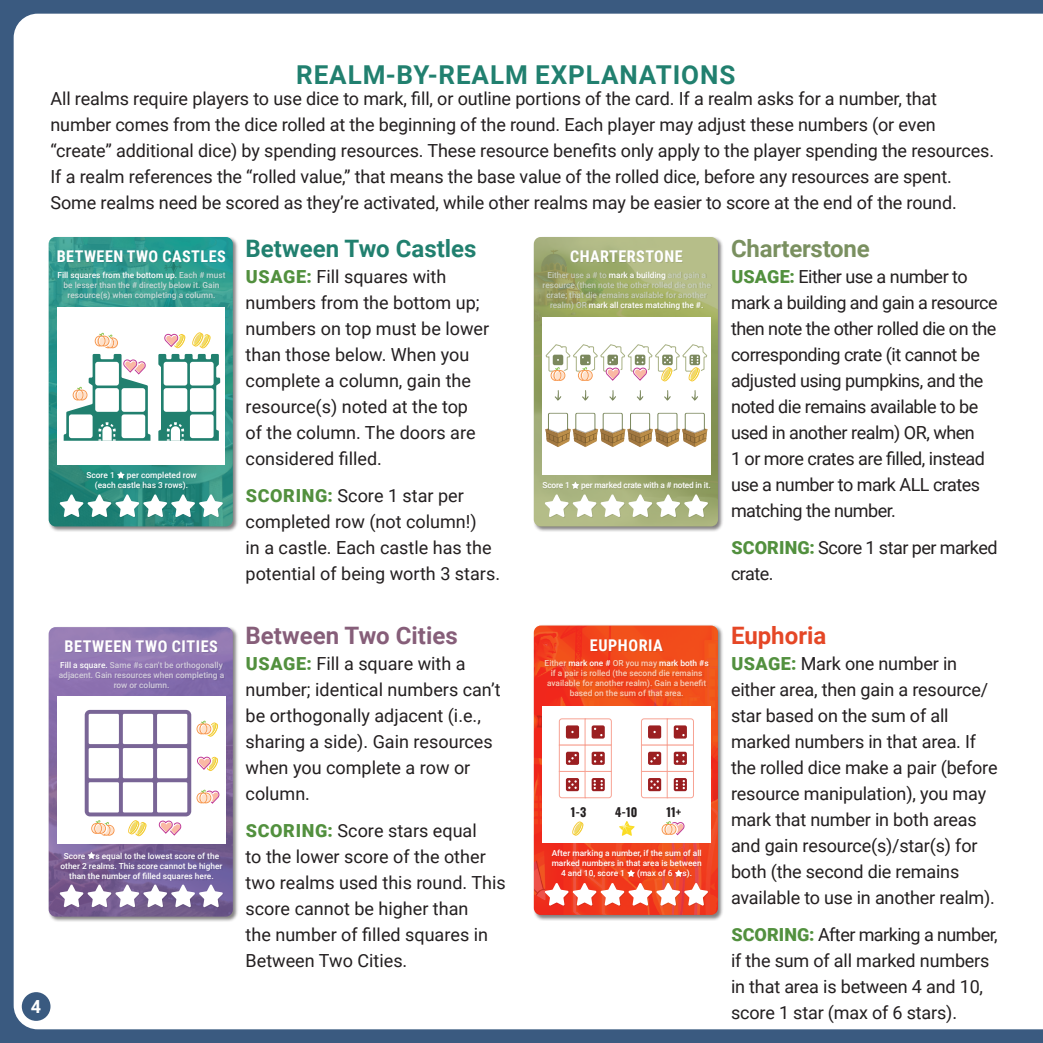
<style>
.page{position:relative;width:1043px;height:1043px;background:#fff}
.page>*{position:absolute;margin:0;border:0;box-sizing:border-box;transform-origin:0 0}
.t1{font:700 26px "Roboto";letter-spacing:.035em;color:#21806f}
.t2{font:700 24px "Roboto";color:#21806f}
.t3{font:700 24px "Roboto";color:#865e79}
.t4{font:700 24px "Roboto";letter-spacing:-.01em;color:#7a9060}
.t5{font:700 24px "Roboto";color:#e54726}
.Body{font:18px/26px "Roboto";letter-spacing:-.01em;color:#231f20}
.Body-2{font:18px/26px "Roboto";letter-spacing:-.03em;color:#231f20}
.t6{font:700 18px "Roboto";color:#fff}
.t7{font:700 16.2px "Roboto Condensed";letter-spacing:.035em;color:#fff}
.t8{font:700 12px "Oswald";color:#231f20}
.t9{font:500 8.4px/10px "Roboto";color:#fff}
.t10{font:500 8.4px/10px "Roboto";letter-spacing:-.005em;color:#c7cebb;text-align:center}
.t11{font:500 8.4px/10px "Roboto";color:#f9cdb7;text-align:center}
.t12{font:500 8.4px/10px "Roboto";color:#c7dbd8;text-align:center}
.t13{font:500 8.4px/10px "Roboto";color:#d3cddd;text-align:center}
.t14{font:500 8.4px "Roboto";letter-spacing:-.02em;color:#fff}
.s1{color:#fff}
.s2{font-weight:900;color:#52903e}
</style>
<div class="page">
<div style="left:0;top:0;width:1042px;height:1042px;background:#3a5a80"></div>
<div style="left:14px;top:14px;width:1028px;height:1014px;background:#fff"></div>
<div style="left:22px;top:991px;width:28px;height:29px;background:#3a5a80;border-radius:50%"></div>
<div style="left:48px;top:236px;width:190px;height:296px;background:#231f20;opacity:.56"></div>
<svg style="left:49px;top:237px;width:184px;height:289px;background:#8cc2ba"></svg>
<div style="left:532px;top:236px;width:191px;height:296px;background:#231f20;opacity:.56"></div>
<svg style="left:533px;top:237px;width:184px;height:289px;background:#cdd0b1"></svg>
<div style="left:532px;top:624px;width:191px;height:296px;background:#231f20;opacity:.56"></div>
<svg style="left:533px;top:625px;width:184px;height:289px;background:#f2927d"></svg>
<div style="left:48px;top:626px;width:190px;height:296px;background:#231f20;opacity:.56"></div>
<svg style="left:49px;top:627px;width:184px;height:289px;background:#b7a9c7"></svg>
<h1 class="t1" style="left:296px;top:57px;width:440px">REALM-BY-REALM EXPLANATIONS</h1>
<p class="Body" style="left:50px;top:85px;width:944px">All realms require players to use dice to mark, fill, or outline portions of the card. If a realm asks for a number, that number comes from the dice rolled at the beginning of the round. Each player may adjust these numbers (or even “create” additional dice) by spending resources. These resource benefits only apply to the player spending the resources.<br>If a realm references the “rolled value,” that means the base value of the rolled dice, before any resources are spent.<br>Some realms need be scored as they’re activated, while other realms may be easier to score at the end of the round.</p>
<p class="t7" style="left:57px;top:245px;width:170px">BETWEEN TWO CASTLES</p>
<p class="t12" style="left:57px;top:269px;width:170px"><span class="s1">Fill squares from the bottom up.</span> Each # must be lesser than the # directly below it. Gain resource(s) when completing a column.</p>
<p class="t9" style="left:95px;top:470px;width:103px;text-indent:32px">per completed row (each castle has 3 rows).</p>
<p class="t9" style="left:86px;top:470px;width:30px">Score 1</p>
<h2 class="t2" style="left:245px;top:231px;width:232px">Between Two Castles</h2>
<p class="Body" style="left:245px;top:263px;width:245px"><span class="s2">USAGE:</span> Fill squares with numbers from the bottom up; numbers on top must be lower than those below. When you complete a column, gain the resource(s) noted at the top<br>of the column. The doors are considered filled.</p>
<p class="Body" style="left:245px;top:482px;width:256px"><span class="s2">SCORING:</span> Score 1 star per completed row (not column!)<br>in a castle. Each castle has the potential of being worth 3 stars.</p>
<p class="t7" style="left:570px;top:245px;width:114px">CHARTERSTONE</p>
<p class="t10" style="left:542px;top:269px;width:170px">Either use a # to <span class="s1">mark a building</span> and gain a resource (then note the other rolled die on the crate; that die remains available for another realm) OR <span class="s1">mark all crates matching the #.</span></p>
<p class="t9" style="left:542px;top:480px;width:29px">Score 1</p>
<p class="t14" style="left:581px;top:479px;width:131px">per marked crate with a # noted in it.</p>
<h2 class="t4" style="left:730px;top:231px;width:140px">Charterstone</h2>
<p class="Body-2" style="left:730px;top:263px;width:268px"><span class="s2">USAGE:</span> Either use a number to mark a building and gain a resource then note the other rolled die on the corresponding crate (it cannot be adjusted using pumpkins, and the noted die remains available to be used in another realm) OR, when<br>1 or more crates are filled, instead use a number to mark ALL crates matching the number.</p>
<p class="Body-2" style="left:730px;top:534px;width:268px"><span class="s2">SCORING:</span> Score 1 star per marked crate.</p>
<p class="t7" style="left:65px;top:635px;width:155px">BETWEEN TWO CITIES</p>
<p class="t13" style="left:59px;top:659px;width:167px"><span class="s1">Fill a square.</span> Same #s can’t be orthogonally adjacent. Gain resources when completing a row or column.</p>
<p class="t9" style="left:60px;top:850px;width:163px;text-align:center">Score s equal to the lowest score of the other 2 realms. This score cannot be higher than the number of filled squares here.</p>
<p class="t6" style="left:31px;top:993px;width:12px">4</p>
<h2 class="t3" style="left:245px;top:618px;width:214px">Between Two Cities</h2>
<p class="Body" style="left:245px;top:649px;width:256px"><span class="s2">USAGE:</span> Fill a square with a number; identical numbers can’t be orthogonally adjacent (i.e., sharing a side). Gain resources when you complete a row or column.</p>
<p class="Body" style="left:245px;top:817px;width:262px"><span class="s2">SCORING:</span> Score stars equal<br>to the lower score of the other two realms used this round. This score cannot be higher than<br>the number of filled squares in<br>Between Two Cities.</p>
<p class="t7" style="left:589px;top:633px;width:74px">EUPHORIA</p>
<p class="t11" style="left:544px;top:657px;width:165px">Either <span class="s1">mark one #</span> OR you may <span class="s1">mark both #s </span>if a pair is rolled (the second die remains available for another realm). Gain a benefit based on the sum of that area.</p>
<p class="t8" style="left:570px;top:801px;width:17px">1-3</p>
<p class="t8" style="left:615px;top:801px;width:24px">4-10</p>
<p class="t8" style="left:666px;top:801px;width:16px">11+</p>
<p class="t9" style="left:551px;top:847px;width:151px">After marking a number, if the sum of all</p>
<p class="t9" style="left:551px;top:857px;width:151px">marked numbers in that area is between</p>
<p class="t9" style="left:561px;top:867px;width:65px">4 and 10, score 1</p>
<p class="t9" style="left:637px;top:867px;width:57px">(max of 6 s).</p>
<h2 class="t5" style="left:730px;top:618px;width:97px">Euphoria</h2>
<p class="Body" style="left:730px;top:649px;width:268px"><span class="s2">USAGE:</span> Mark one number in either area, then gain a resource/ star based on the sum of all marked numbers in that area. If the rolled dice make a pair (before resource manipulation), you may mark that number in both areas and gain resource(s)/star(s) for both (the second die remains available to use in another realm).</p>
<p class="Body" style="left:730px;top:921px;width:268px"><span class="s2">SCORING:</span> After marking a number, if the sum of all marked numbers in that area is between 4 and 10, score 1 star (max of 6 stars).</p>
</div>
